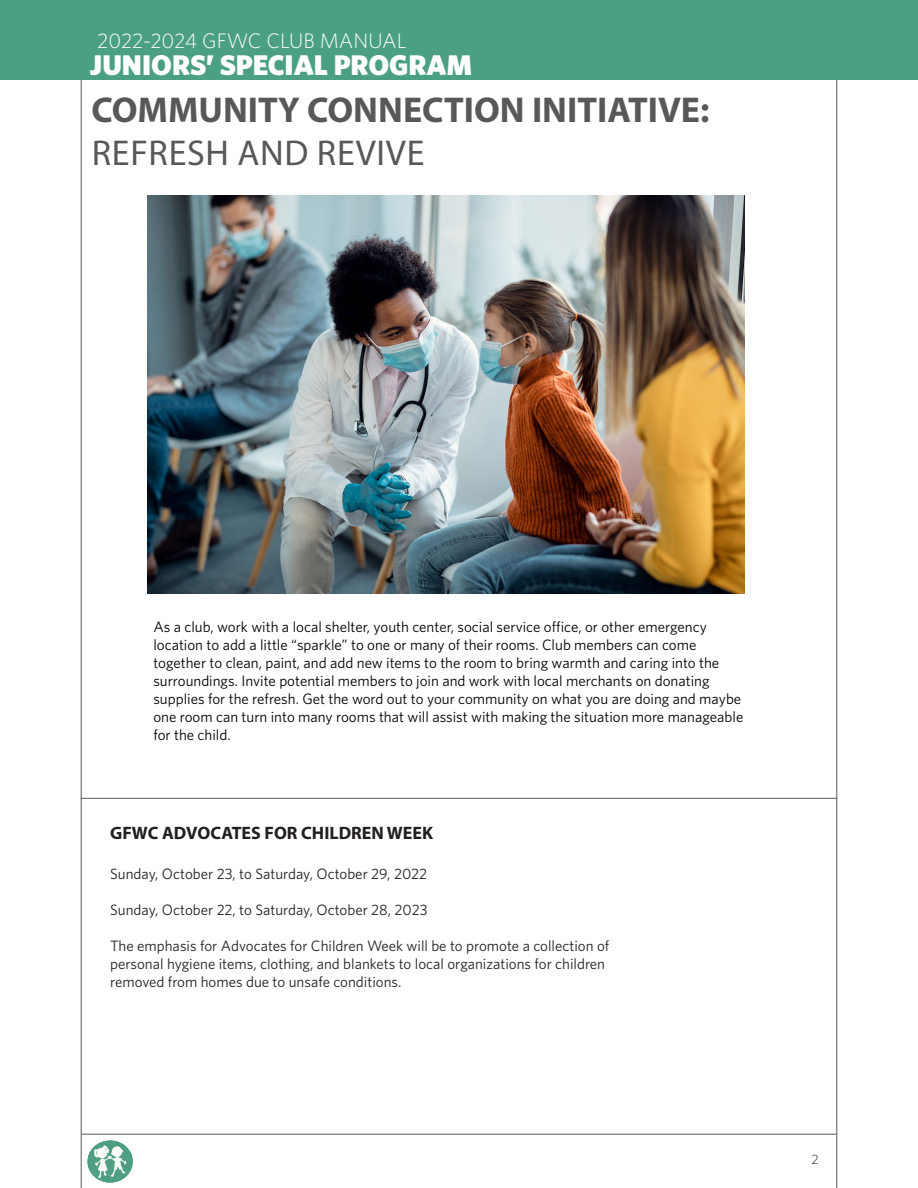
<style>
.page{position:relative;width:918px;height:1188px;background:#fff}
.page>*{position:absolute;margin:0;border:0;box-sizing:border-box;transform-origin:0 0}
.t1{font:700 36px "Myriad Pro";color:#57585a}
.t2{font:36px "Myriad Pro";letter-spacing:.02em;color:#57585a}
.t3{font:900 28.5px "Whitney HTF";color:#fff}
.t4{font:300 21px "Whitney HTF";color:#fff}
.t5{font:700 18px "Myriad Pro";color:#231f20}
.t6{font:15px/18px "Whitney HTF";color:#000}
.t7{font:15px/18px "Whitney HTF";color:#231f20}
.t8{font:300 13.5px "Whitney HTF";color:#231f20}
</style>
<div class="page">
<hr style="left:81px;top:1134px;width:756px;height:1px;background:#57585a">
<hr style="left:837px;top:0;width:1px;height:1188px;background:#57585a">
<hr style="left:81px;top:0;width:1px;height:1188px;background:#57585a">
<img style="left:87px;top:1140px;width:46px;height:43px">
<div style="left:0;top:0;width:918px;height:80px;background:#4ba083"></div>
<img style="left:148px;top:196px;width:596px;height:398px">
<hr style="left:81px;top:798px;width:756px;height:1px;background:#57585a">
<h3 class="t4" style="left:92px;top:29px;width:312px">2020-2022 GFWC CLUB MANUAL</h3>
<p class="t4" style="left:97px;top:29px;width:311px">2022-2024 GFWC CLUB MANUAL</p>
<p class="t3" style="left:90px;top:47px;width:384px">JUNIORS’ SPECIAL PROGRAM</p>
<p class="t1" style="left:92px;top:86px;width:620px">COMMUNITY CONNECTION INITIATIVE:</p>
<p class="t2" style="left:92px;top:131px;width:334px">REFRESH AND REVIVE</p>
<p class="t6" style="left:153px;top:617px;width:555px">As a club, work with a local shelter, youth center, social service office, or other emergency</p>
<p class="t6" style="left:153px;top:635px;width:545px">location to add a little “sparkle” to one or many of their rooms. Club members can come</p>
<p class="t6" style="left:153px;top:653px;width:567px">together to clean, paint, and add new items to the room to bring warmth and caring into the</p>
<p class="t6" style="left:153px;top:671px;width:558px">surroundings. Invite potential members to join and work with local merchants on donating</p>
<p class="t6" style="left:153px;top:689px;width:592px">supplies for the refresh. Get the word out to your community on what you are doing and maybe one room can turn into many rooms that will assist with making the situation more manageable for the child.</p>
<p class="t5" style="left:110px;top:821px;width:325px">GFWC ADVOCATES FOR CHILDREN WEEK</p>
<p class="t7" style="left:110px;top:864px;width:318px">Sunday, October 23, to Saturday, October 29, 2022</p>
<p class="t7" style="left:110px;top:900px;width:319px">Sunday, October 22, to Saturday, October 28, 2023</p>
<p class="t7" style="left:110px;top:937px;width:501px">The emphasis for Advocates for Children Week will be to promote a collection of personal hygiene items, clothing, and blankets to local organizations for children removed from homes due to unsafe conditions.</p>
<p class="t8" style="left:811px;top:1152px;width:9px">2</p>
</div>
